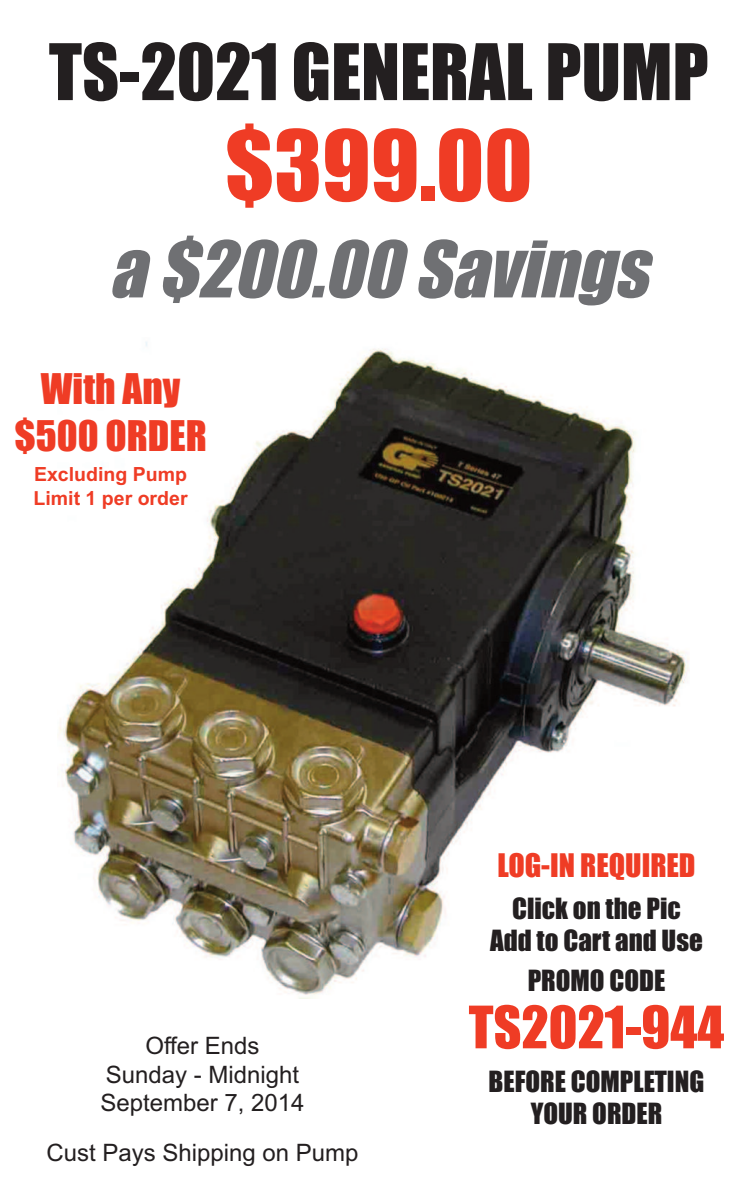
<style>
.page{position:relative;width:756px;height:1188px;background:#fff}
.page>*{position:absolute;margin:0;border:0;box-sizing:border-box;transform-origin:0 0}
.t1{font:90px "Impact";color:#ef3c25}
.t2{font:72px "Impact";color:#231f20}
.t3{font:italic 72px "Impact";color:#6f7073}
.t4{font:54px "Impact";color:#ef3c25}
.t5{font:39px/46.8px "Impact";color:#ef3c25;text-align:center}
.t6{font:30px "Impact";color:#ef3c25}
.t7{font:27px/32.4px "Impact";color:#231f20;text-align:center}
.t8{font:24px/28.8px "Arial";color:#231f20;text-align:center}
.t9{font:700 19.5px/23.4px "Arial";color:#ef3c25}
</style>
<div class="page">
<img style="left:59px;top:342px;width:630px;height:657px">
<h2 class="t2" style="left:49px;top:33px;width:661px">TS-2021 GENERAL PUMP</h2>
<h1 class="t1" style="left:225px;top:117px;width:309px">$399.00</h1>
<h2 class="t3" style="left:109px;top:230px;width:563px">A $200.00 SAVINGS</h2>
<h3 class="t5" style="left:14px;top:367px;width:194px">With Any $500 ORDER</h3>
<p class="t9" style="left:34px;top:463px;width:156px">Excluding Pump<br>Limit 1 per order</p>
<p class="t8" style="left:100px;top:1031px;width:206px">Offer Ends<br>Sunday - Midnight<br>September 7, 2014</p>
<p class="t8" style="left:46px;top:1138px;width:314px">Cust Pays Shipping on Pump</p>
<p class="t6" style="left:497px;top:849px;width:200px">LOG-IN REQUIRED</p>
<p class="t7" style="left:490px;top:893px;width:214px">Click on the Pic<br>Add to Cart and Use</p>
<p class="t7" style="left:528px;top:965px;width:139px">PROMO CODE</p>
<h3 class="t4" style="left:469px;top:998px;width:257px">TS2021-944</h3>
<p class="t7" style="left:489px;top:1066px;width:217px">BEFORE COMPLETING<br>YOUR ORDER</p>
</div>
